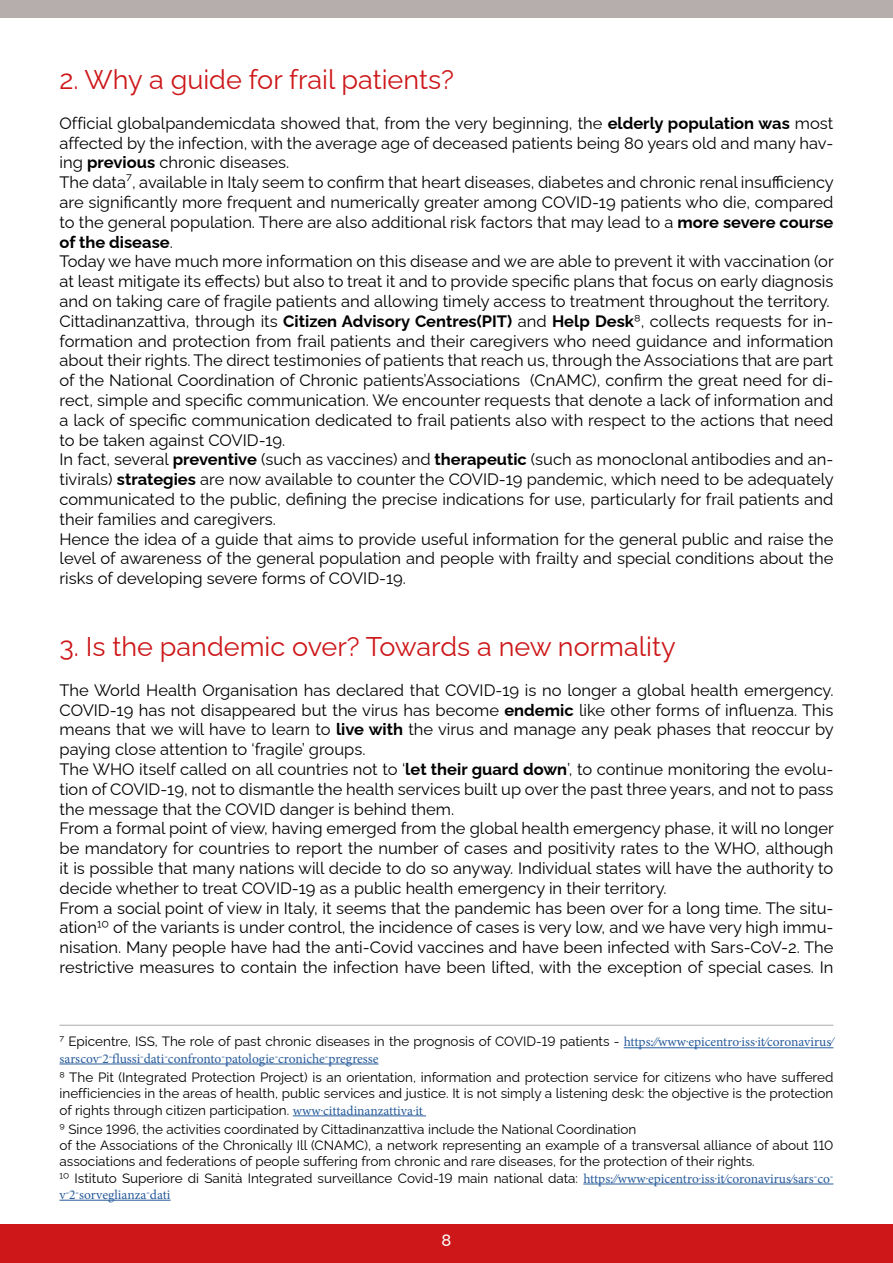
<style>
.page{position:relative;width:893px;height:1263px;background:#fff}
.page>*{position:absolute;margin:0;border:0;box-sizing:border-box;transform-origin:0 0}
.t1{font:27px "Raleway";color:#cd1719}
.t2{font:16.5px/19.8px "Raleway";color:#000}
.t3{font:500 16.5px "Raleway";color:#fff}
.t4{font:13.5px/16.2px "Raleway";color:#000;text-align:justify}
.t5{font:13.5px "Minion Pro";color:#275b9b}
.s1{font-weight:700}
.s2{font-family:"Minion Pro";color:#275b9b}
</style>
<div class="page">
<div style="left:0;top:1225px;width:893px;height:38px;background:#cd1719"></div>
<div style="left:0;top:0;width:893px;height:18px;background:#b5aeac"></div>
<hr style="left:624px;top:1047px;width:209px;height:1px;background:#275b9b">
<hr style="left:60px;top:1064px;width:319px;height:1px;background:#275b9b">
<hr style="left:293px;top:1115px;width:133px;height:1px;background:#275b9b">
<hr style="left:583px;top:1184px;width:250px;height:1px;background:#275b9b">
<hr style="left:60px;top:1200px;width:111px;height:1px;background:#275b9b">
<hr style="left:60px;top:1025px;width:773px;height:1px;background:#aaa">
<h1 class="t1" style="left:60px;top:58px;width:396px">2. Why a guide for frail patients?</h1>
<p class="t2" style="left:60px;top:111px;width:776px">Official globalpandemicdata showed that, from the very beginning, the <span class="s1">elderly population was</span> most affected by the infection, with the average age of deceased patients being 80 years old and many hav&shy;ing <span class="s1">previous</span> chronic diseases.<br>The data⁷, available in Italy seem to confirm that heart diseases, diabetes and chronic renal insufficiency are significantly more frequent and numerically greater among COVID-19 patients who die, compared to the general population. There are also additional risk factors that may lead to a <span class="s1">more severe course of the disease</span>.<br>Today we have much more information on this disease and we are able to prevent it with vaccination (or at least mitigate its effects) but also to treat it and to provide specific plans that focus on early diagnosis and on taking care of fragile patients and allowing timely access to treatment throughout the territory.<br>Cittadinanzattiva, through its <span class="s1">Citizen Advisory Centres(PIT)</span> and <span class="s1">Help Desk</span>8, collects requests for in&shy;formation and protection from frail patients and their caregivers who need guidance and information about their rights. The direct testimonies of patients that reach us, through the Associations that are part of the National Coordination of Chronic patients’Associations (CnAMC), confirm the great need for di&shy;rect, simple and specific communication. We encounter requests that denote a lack of information and a lack of specific communication dedicated to frail patients also with respect to the actions that need to be taken against COVID-19.<br>In fact, several <span class="s1">preventive</span> (such as vaccines) and <span class="s1">therapeutic</span> (such as monoclonal antibodies and an&shy;tivirals) <span class="s1">strategies</span> are now available to counter the COVID-19 pandemic, which need to be adequately communicated to the public, defining the precise indications for use, particularly for frail patients and their families and caregivers.<br>Hence the idea of a guide that aims to provide useful information for the general public and raise the level of awareness of the general population and people with frailty and special conditions about the risks of developing severe forms of COVID-19.</p>
<h1 class="t1" style="left:60px;top:625px;width:618px">3. Is the pandemic over? Towards a new normality</h1>
<p class="t2" style="left:60px;top:678px;width:776px">The World Health Organisation has declared that COVID-19 is no longer a global health emergency.<br>COVID-19 has not disappeared but the virus has become <span class="s1">endemic</span> like other forms of influenza. This means that we will have to learn to <span class="s1">live with</span> the virus and manage any peak phases that reoccur by paying close attention to ‘fragile’ groups.<br>The WHO itself called on all countries not to ‘<span class="s1">let their guard down</span>’, to continue monitoring the evolu&shy;tion of COVID-19, not to dismantle the health services built up over the past three years, and not to pass the message that the COVID danger is behind them.<br>From a formal point of view, having emerged from the global health emergency phase, it will no longer be mandatory for countries to report the number of cases and positivity rates to the WHO, although it is possible that many nations will decide to do so anyway. Individual states will have the authority to decide whether to treat COVID-19 as a public health emergency in their territory.<br>From a social point of view in Italy, it seems that the pandemic has been over for a long time. The situ&shy;ation10 of the variants is under control, the incidence of cases is very low, and we have very high immu&shy;nisation. Many people have had the anti-Covid vaccines and have been infected with Sars-CoV-2. The restrictive measures to contain the infection have been lifted, with the exception of special cases. In</p>
<p class="t4" style="left:60px;top:1032px;width:775px">7 Epicentre, ISS, The role of past chronic diseases in the prognosis of COVID-19 patients - <span class="s2">https://www.epicentro.iss.it/coronavirus/</span></p>
<p class="t5" style="left:60px;top:1049px;width:321px">sarscov-2-flussi-dati-confronto-patologie-croniche-pregresse</p>
<p class="t4" style="left:60px;top:1068px;width:775px">8 The Pit (Integrated Protection Project) is an orientation, information and protection service for citizens who have suffered inefficiencies in the areas of health, public services and justice. It is not simply a listening desk: the objective is the protection of rights through citizen participation. <span class="s2">www.cittadinanzattiva.it</span></p>
<p class="t4" style="left:60px;top:1120px;width:775px;text-align:left">9 Since 1996, the activities coordinated by Cittadinanzattiva include the National Coordination<br>of the Associations of the Chronically Ill (CNAMC), a network representing an example of a transversal alliance of about 110 associations and federations of people suffering from chronic and rare diseases, for the protection of their rights.<br>10 Istituto Superiore di Sanità Integrated surveillance Covid-19 main national data: <span class="s2">https://www.epicentro.iss.it/coronavirus/sars-co-</span></p>
<p class="t5" style="left:60px;top:1185px;width:112px">v-2-sorveglianza-dati</p>
<p class="t3" style="left:442px;top:1227px;width:11px">8</p>
</div>
